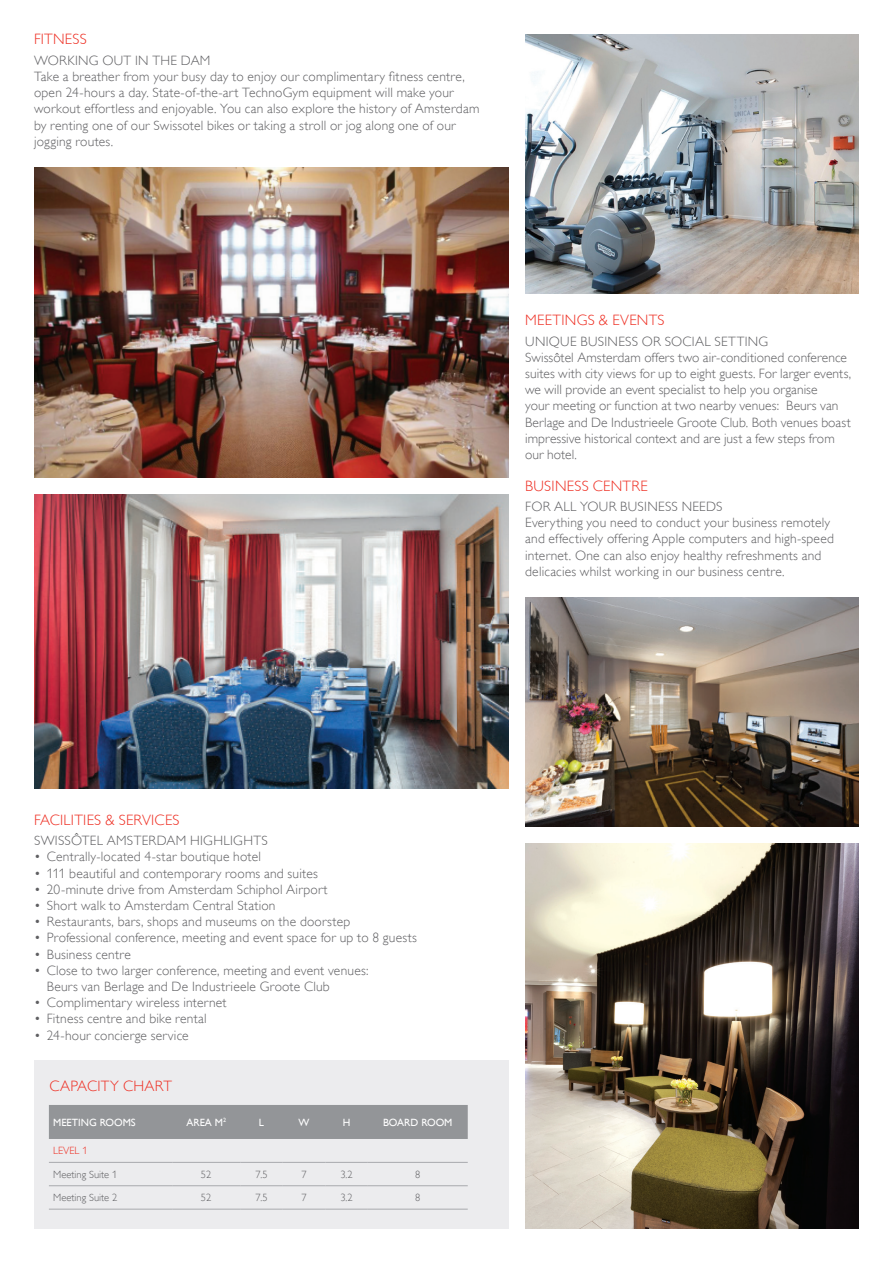
<style>
.page{position:relative;width:893px;height:1263px;background:#fff}
.page>*{position:absolute;margin:0;border:0;box-sizing:border-box;transform-origin:0 0}
.Body_Copy{font:15px "Gill Sans Alt One WGL Light";letter-spacing:.02em;color:#ee2e22}
.Body_Copy-2{font:13.5px/16.2px "Gill Sans Alt One WGL Light";letter-spacing:.015em;color:#5f5f62}
.t1{font:10.5px "Gill Sans Alt One WGL Light";color:#5f5f62}
.t2{font:10.5px "Gill Sans Alt One WGL";color:#fff}
.t3{font:10.5px "Gill Sans Alt One WGL Light";color:#ee2e22}
</style>
<div class="page">
<img style="left:34px;top:167px;width:474px;height:310px">
<img style="left:34px;top:494px;width:474px;height:295px">
<img style="left:525px;top:34px;width:334px;height:259px">
<img style="left:525px;top:843px;width:334px;height:386px">
<img style="left:525px;top:597px;width:334px;height:229px">
<div style="left:34px;top:1061px;width:474px;height:168px;background:#ececee"></div>
<div style="left:49px;top:1105px;width:419px;height:34px;background:#939598"></div>
<hr style="left:49px;top:1162px;width:123px;height:1px;background:#a8a9ad">
<hr style="left:172px;top:1162px;width:68px;height:1px;background:#a8a9ad">
<hr style="left:240px;top:1162px;width:43px;height:1px;background:#a8a9ad">
<hr style="left:283px;top:1162px;width:42px;height:1px;background:#a8a9ad">
<hr style="left:325px;top:1162px;width:43px;height:1px;background:#a8a9ad">
<hr style="left:368px;top:1162px;width:100px;height:1px;background:#a8a9ad">
<hr style="left:49px;top:1185px;width:123px;height:1px;background:#a8a9ad">
<hr style="left:172px;top:1185px;width:68px;height:1px;background:#a8a9ad">
<hr style="left:240px;top:1185px;width:43px;height:1px;background:#a8a9ad">
<hr style="left:283px;top:1185px;width:42px;height:1px;background:#a8a9ad">
<hr style="left:325px;top:1185px;width:43px;height:1px;background:#a8a9ad">
<hr style="left:368px;top:1185px;width:100px;height:1px;background:#a8a9ad">
<hr style="left:49px;top:1209px;width:123px;height:1px;background:#a8a9ad">
<hr style="left:172px;top:1209px;width:68px;height:1px;background:#a8a9ad">
<hr style="left:240px;top:1209px;width:43px;height:1px;background:#a8a9ad">
<hr style="left:283px;top:1209px;width:42px;height:1px;background:#a8a9ad">
<hr style="left:325px;top:1209px;width:43px;height:1px;background:#a8a9ad">
<hr style="left:368px;top:1209px;width:100px;height:1px;background:#a8a9ad">
<p class="Body_Copy" style="left:34px;top:30px;width:54px">FITNESS</p>
<p class="Body_Copy-2" style="left:34px;top:52px;width:178px">WORKING OUT IN THE DAM</p>
<p class="Body_Copy-2" style="left:34px;top:68px;width:447px">Take a breather from your busy day to enjoy our complimentary fitness centre, open 24-hours a day. State-of-the-art TechnoGym equipment will make your workout effortless and enjoyable. You can also explore the history of Amsterdam by renting one of our Swissotel bikes or taking a stroll or jog along one of our jogging routes.</p>
<p class="Body_Copy" style="left:525px;top:310px;width:141px">MEETINGS &amp; EVENTS</p>
<p class="Body_Copy-2" style="left:525px;top:333px;width:245px">UNIQUE BUSINESS OR SOCIAL SETTING</p>
<p class="Body_Copy-2" style="left:525px;top:349px;width:327px">Swissôtel Amsterdam offers two air-conditioned conference suites with city views for up to eight guests. For larger events, we will provide an event specialist to help you organise<br>your meeting or function at two nearby venues: Beurs van Berlage and De Industrieele Groote Club. Both venues boast impressive historical context and are just a few steps from our hotel.</p>
<p class="Body_Copy" style="left:525px;top:476px;width:124px">BUSINESS CENTRE</p>
<p class="Body_Copy-2" style="left:525px;top:498px;width:199px">FOR ALL YOUR BUSINESS NEEDS</p>
<p class="Body_Copy-2" style="left:525px;top:515px;width:310px">Everything you need to conduct your business remotely and effectively offering Apple computers and high-speed internet. One can also enjoy healthy refreshments and delicacies whilst working in our business centre.</p>
<p class="Body_Copy" style="left:34px;top:810px;width:147px">FACILITIES &amp; SERVICES</p>
<p class="Body_Copy-2" style="left:34px;top:833px;width:235px">SWISSÔTEL AMSTERDAM HIGHLIGHTS</p>
<p class="Body_Copy-2" style="left:34px;top:849px;width:228px">• Centrally-located 4-star boutique hotel</p>
<p class="Body_Copy-2" style="left:34px;top:865px;width:285px">• 111 beautiful and contemporary rooms and suites</p>
<p class="Body_Copy-2" style="left:34px;top:881px;width:295px">• 20-minute drive from Amsterdam Schiphol Airport</p>
<p class="Body_Copy-2" style="left:34px;top:897px;width:243px">• Short walk to Amsterdam Central Station</p>
<p class="Body_Copy-2" style="left:34px;top:914px;width:318px">• Restaurants, bars, shops and museums on the doorstep</p>
<p class="Body_Copy-2" style="left:34px;top:930px;width:385px">• Professional conference, meeting and event space for up to 8 guests</p>
<p class="Body_Copy-2" style="left:34px;top:946px;width:98px">• Business centre</p>
<p class="Body_Copy-2" style="left:47px;top:962px;width:323px;text-indent:-13px">• Close to two larger conference, meeting and event venues:<br>Beurs van Berlage and De Industrieele Groote Club</p>
<p class="Body_Copy-2" style="left:34px;top:995px;width:194px">• Complimentary wireless internet</p>
<p class="Body_Copy-2" style="left:34px;top:1011px;width:174px">• Fitness centre and bike rental</p>
<p class="Body_Copy-2" style="left:34px;top:1027px;width:156px">• 24-hour concierge service</p>
<p class="Body_Copy" style="left:49px;top:1076px;width:124px">CAPACITY CHART</p>
<p class="t2" style="left:53px;top:1115px;width:84px">MEETING ROOMS</p>
<p class="t2" style="left:186px;top:1115px;width:41px">AREA M<sup>2</sup></p>
<p class="t2" style="left:259px;top:1115px;width:7px">L</p>
<p class="t2" style="left:299px;top:1115px;width:12px">W</p>
<p class="t2" style="left:343px;top:1115px;width:9px">H</p>
<p class="t2" style="left:383px;top:1115px;width:71px">BOARD ROOM</p>
<p class="t3" style="left:53px;top:1144px;width:36px">LEVEL 1</p>
<p class="t1" style="left:53px;top:1167px;width:66px">Meeting Suite 1</p>
<p class="t1" style="left:201px;top:1167px;width:12px">52</p>
<p class="t1" style="left:255px;top:1167px;width:14px">7.5</p>
<p class="t1" style="left:301px;top:1167px;width:7px">7</p>
<p class="t1" style="left:340px;top:1167px;width:14px">3.2</p>
<p class="t1" style="left:415px;top:1167px;width:7px">8</p>
<p class="t1" style="left:53px;top:1191px;width:66px">Meeting Suite 2</p>
<p class="t1" style="left:201px;top:1191px;width:12px">52</p>
<p class="t1" style="left:255px;top:1191px;width:14px">7.5</p>
<p class="t1" style="left:301px;top:1191px;width:7px">7</p>
<p class="t1" style="left:340px;top:1191px;width:14px">3.2</p>
<p class="t1" style="left:415px;top:1191px;width:7px">8</p>
</div>
